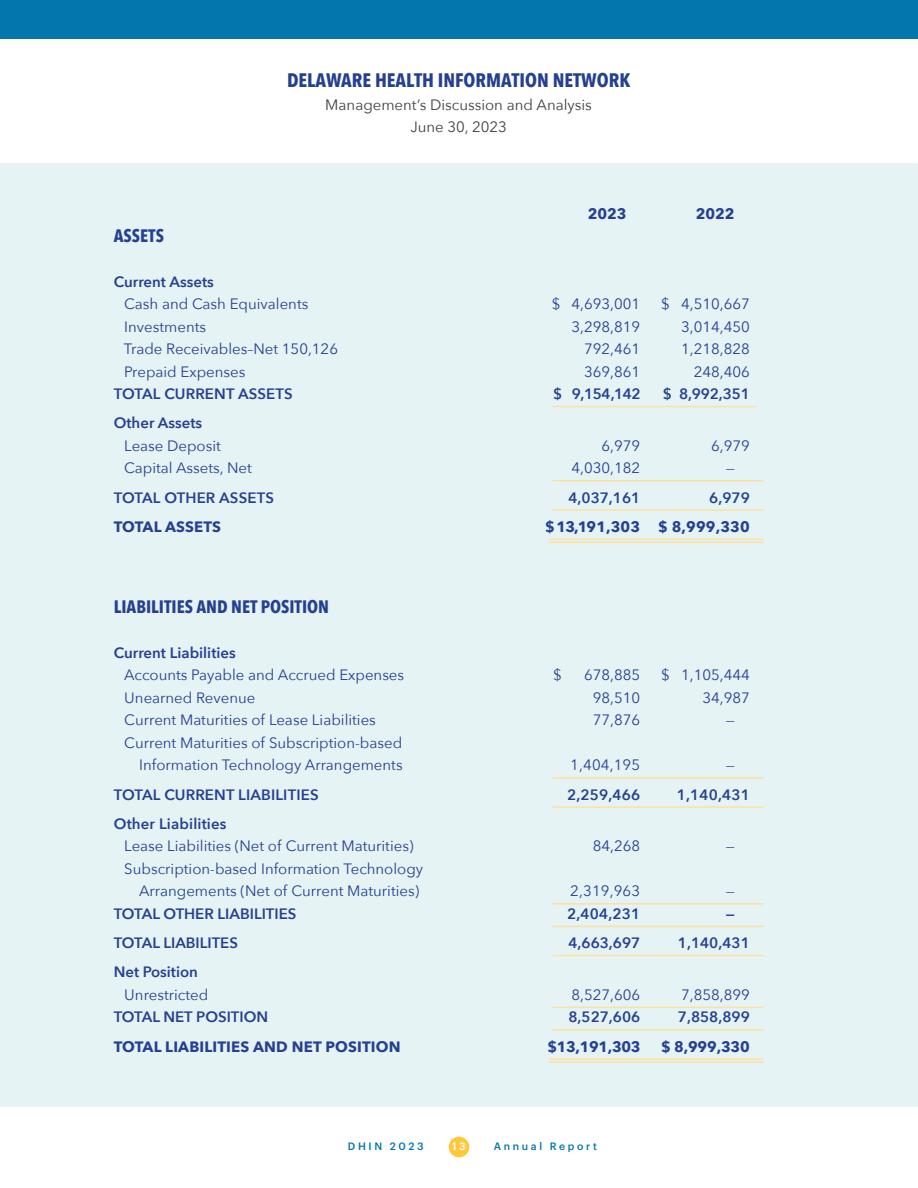
<style>
.page{position:relative;width:918px;height:1188px;background:#fff}
.page>*{position:absolute;margin:0;border:0;box-sizing:border-box;transform-origin:0 0}
.t1{font:700 19.5px "Avenir Next Condensed";color:#25408f}
.t2{font:700 18px "Avenir Next Condensed";color:#25408f}
.t3{font:15px/22.5px "Avenir Next";color:#25408f;text-align:right}
.t4{font:600 15px "Avenir Next";color:#25408f}
.t5{font:700 15px "Avenir Next";letter-spacing:.01em;color:#25408f}
.t6{font:15px/22.5px "Avenir Next";color:#414042;text-align:center}
.t7{font:500 10.5px "Graphik";letter-spacing:.25em;color:#0377ad}
.t8{font:500 10.5px "Graphik";color:#fff}
</style>
<div class="page">
<div style="left:449px;top:1137px;width:20px;height:20px;background:#ffc83b;border-radius:50%"></div>
<div style="left:0;top:163px;width:918px;height:944px;background:#e5f3f5"></div>
<div style="left:0;top:0;width:918px;height:39px;background:#0377ad"></div>
<hr style="left:553px;top:406px;width:204px;height:1px;background:#ffe19e">
<hr style="left:553px;top:480px;width:211px;height:2px;background:#ffe19e">
<hr style="left:553px;top:509px;width:211px;height:2px;background:#ffe19e">
<hr style="left:549px;top:539px;width:215px;height:1px;background:#ffe19e">
<hr style="left:549px;top:542px;width:215px;height:1px;background:#ffe19e">
<hr style="left:553px;top:777px;width:211px;height:2px;background:#ffe19e">
<hr style="left:553px;top:806px;width:211px;height:2px;background:#ffe19e">
<hr style="left:553px;top:903px;width:211px;height:2px;background:#ffe19e">
<hr style="left:553px;top:926px;width:211px;height:1px;background:#ffe19e">
<hr style="left:553px;top:955px;width:211px;height:1px;background:#ffe19e">
<hr style="left:553px;top:1007px;width:211px;height:1px;background:#ffe19e">
<hr style="left:553px;top:1029px;width:211px;height:2px;background:#ffe19e">
<hr style="left:549px;top:1058px;width:215px;height:2px;background:#ffe19e">
<hr style="left:549px;top:1061px;width:215px;height:2px;background:#ffe19e">
<h1 class="t1" style="left:287px;top:68px;width:345px">DELAWARE HEALTH INFORMATION NETWORK</h1>
<p class="t6" style="left:325px;top:92px;width:268px">Management’s Discussion and Analysis<br>June 30, 2023</p>
<p class="t5" style="left:588px;top:201px;width:40px">2023</p>
<p class="t5" style="left:696px;top:201px;width:40px">2022</p>
<p class="t2" style="left:114px;top:224px;width:52px">ASSETS</p>
<p class="t4" style="left:114px;top:268px;width:102px">Current Assets</p>
<p class="t3" style="left:124px;top:292px;width:186px">Cash and Cash Equivalents</p>
<p class="t3" style="left:552px;top:292px;width:90px">$ 4,693,001</p>
<p class="t3" style="left:661px;top:292px;width:90px">$ 4,510,667</p>
<p class="t3" style="left:124px;top:314px;width:83px">Investments</p>
<p class="t3" style="left:572px;top:314px;width:70px">3,298,819</p>
<p class="t3" style="left:681px;top:314px;width:70px">3,014,450</p>
<p class="t3" style="left:124px;top:337px;width:216px">Trade Receivables–Net 150,126</p>
<p class="t3" style="left:584px;top:337px;width:58px">792,461</p>
<p class="t3" style="left:681px;top:337px;width:70px">1,218,828</p>
<p class="t3" style="left:124px;top:359px;width:123px">Prepaid Expenses</p>
<p class="t3" style="left:584px;top:359px;width:58px">369,861</p>
<p class="t3" style="left:694px;top:359px;width:58px">248,406</p>
<p class="t4" style="left:114px;top:381px;width:181px">TOTAL CURRENT ASSETS</p>
<p class="t4" style="left:553px;top:381px;width:89px">$ 9,154,142</p>
<p class="t4" style="left:663px;top:381px;width:88px">$ 8,992,351</p>
<p class="t4" style="left:114px;top:410px;width:90px">Other Assets</p>
<p class="t3" style="left:124px;top:434px;width:98px">Lease Deposit</p>
<p class="t3" style="left:602px;top:434px;width:40px">6,979</p>
<p class="t3" style="left:711px;top:434px;width:40px">6,979</p>
<p class="t3" style="left:124px;top:456px;width:129px">Capital Assets, Net</p>
<p class="t3" style="left:572px;top:456px;width:70px">4,030,182</p>
<p class="t3" style="left:726px;top:456px;width:10px">—</p>
<p class="t4" style="left:114px;top:484px;width:162px">TOTAL OTHER ASSETS</p>
<p class="t4" style="left:568px;top:484px;width:73px">4,037,161</p>
<p class="t4" style="left:709px;top:484px;width:42px">6,979</p>
<p class="t5" style="left:114px;top:514px;width:109px">TOTAL ASSETS</p>
<p class="t5" style="left:545px;top:514px;width:206px">$ 13,191,303 $ 8,999,330</p>
<p class="t2" style="left:114px;top:595px;width:217px">LIABILITIES AND NET POSITION</p>
<p class="t4" style="left:114px;top:640px;width:123px">Current Liabilities</p>
<p class="t3" style="left:124px;top:663px;width:282px">Accounts Payable and Accrued Expenses</p>
<p class="t3" style="left:553px;top:663px;width:10px">$</p>
<p class="t3" style="left:584px;top:663px;width:58px">678,885</p>
<p class="t3" style="left:661px;top:663px;width:90px">$ 1,105,444</p>
<p class="t3" style="left:124px;top:686px;width:133px">Unearned Revenue</p>
<p class="t3" style="left:593px;top:686px;width:49px">98,510</p>
<p class="t3" style="left:702px;top:686px;width:49px">34,987</p>
<p class="t3" style="left:124px;top:708px;width:253px">Current Maturities of Lease Liabilities</p>
<p class="t3" style="left:593px;top:708px;width:49px">77,876</p>
<p class="t3" style="left:726px;top:708px;width:10px">—</p>
<p class="t3" style="left:124px;top:731px;width:280px">Current Maturities of Subscription-based<br>Information Technology Arrangements</p>
<p class="t3" style="left:570px;top:753px;width:71px">1,404,195</p>
<p class="t3" style="left:726px;top:753px;width:10px">—</p>
<p class="t4" style="left:114px;top:781px;width:206px">TOTAL CURRENT LIABILITIES</p>
<p class="t4" style="left:567px;top:781px;width:75px">2,259,466</p>
<p class="t4" style="left:677px;top:781px;width:75px">1,140,431</p>
<p class="t4" style="left:114px;top:811px;width:114px">Other Liabilities</p>
<p class="t3" style="left:124px;top:834px;width:291px">Lease Liabilities (Net of Current Maturities)</p>
<p class="t3" style="left:593px;top:834px;width:49px">84,268</p>
<p class="t3" style="left:726px;top:834px;width:10px">—</p>
<p class="t3" style="left:124px;top:857px;width:300px">Subscription-based Information Technology<br>Arrangements (Net of Current Maturities)</p>
<p class="t3" style="left:570px;top:879px;width:71px">2,319,963</p>
<p class="t3" style="left:726px;top:879px;width:10px">—</p>
<p class="t4" style="left:114px;top:901px;width:184px">TOTAL OTHER LIABILITIES</p>
<p class="t4" style="left:567px;top:901px;width:75px">2,404,231</p>
<p class="t4" style="left:726px;top:901px;width:10px">—</p>
<p class="t4" style="left:114px;top:930px;width:126px">TOTAL LIABILITES</p>
<p class="t4" style="left:568px;top:930px;width:73px">4,663,697</p>
<p class="t4" style="left:678px;top:930px;width:73px">1,140,431</p>
<p class="t4" style="left:114px;top:959px;width:86px">Net Position</p>
<p class="t3" style="left:124px;top:983px;width:86px">Unrestricted</p>
<p class="t3" style="left:572px;top:983px;width:70px">8,527,606</p>
<p class="t3" style="left:681px;top:983px;width:70px">7,858,899</p>
<p class="t4" style="left:114px;top:1004px;width:156px">TOTAL NET POSITION</p>
<p class="t4" style="left:568px;top:1004px;width:73px">8,527,606</p>
<p class="t4" style="left:678px;top:1004px;width:73px">7,858,899</p>
<p class="t5" style="left:114px;top:1033px;width:288px">TOTAL LIABILITIES AND NET POSITION</p>
<p class="t5" style="left:547px;top:1033px;width:95px">$13,191,303</p>
<p class="t5" style="left:661px;top:1033px;width:90px">$ 8,999,330</p>
<p class="t7" style="left:348px;top:1139px;width:77px">DHIN 2023</p>
<p class="t8" style="left:452px;top:1139px;width:15px">1 3</p>
<p class="t7" style="left:494px;top:1139px;width:105px">Annual Report</p>
</div>
